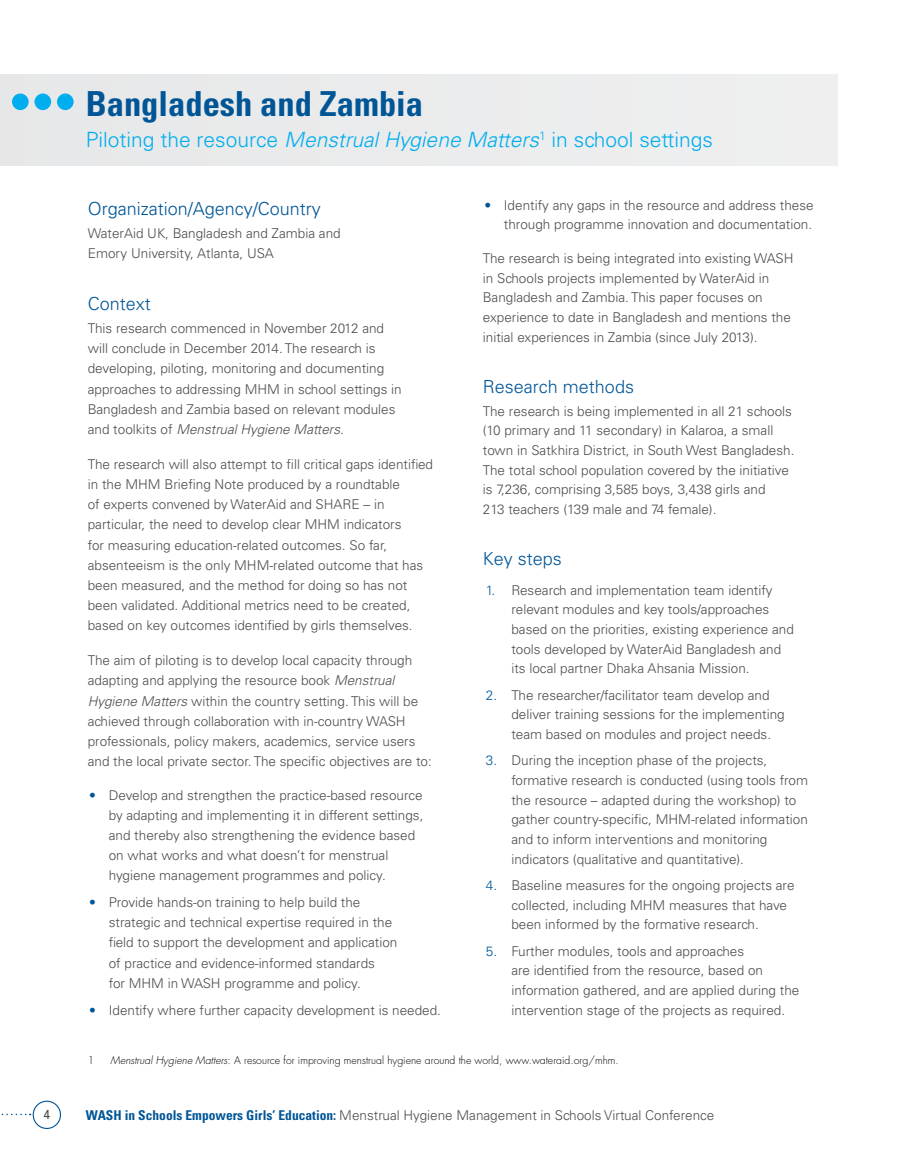
<style>
.page{position:relative;width:905px;height:1165px;background:#fff}
.page>*{position:absolute;margin:0;border:0;box-sizing:border-box;transform-origin:0 0}
.t1{font:700 condensed 34.5px "Univers";color:#005596}
.t2{font:300 21px "Univers LT Std";color:#00aeef}
.t3{font:300 18px "Univers";color:#005596}
.t4{font:300 13.5px/20.1px "Univers LT Std";color:#4d4d4f}
.t5{font:13.05px "Univers";color:#4d4d4f}
.t6{font:300 10.5px "Futura Std";color:#000}
.s1{font-style:italic}
.s2{color:#005596}
.s3{font-weight:700;font-stretch:condensed;color:#005596}
</style>
<div class="page">
<div style="left:33px;top:1100px;width:28px;height:29px;border:1px solid #005596;border-radius:50%"></div>
<svg style="left:1px;top:1114px;width:30px;height:1px"></svg>
<div style="left:0;top:74px;width:837px;height:91px;background:#ebebec"></div>
<div style="left:12px;top:93px;width:17px;height:17px;background:#00aeef;border-radius:50%"></div>
<div style="left:34px;top:93px;width:17px;height:17px;background:#00aeef;border-radius:50%"></div>
<div style="left:57px;top:93px;width:17px;height:17px;background:#00aeef;border-radius:50%"></div>
<h1 class="t1" style="left:86px;top:83px;width:339px">Bangladesh and Zambia</h1>
<h2 class="t2" style="left:86px;top:127px;width:628px">Piloting the resource <span class="s1">Menstrual Hygiene Matters</span><sup>1</sup> in school settings</h2>
<h3 class="t3" style="left:88px;top:197px;width:235px">Organization/Agency/Country</h3>
<p class="t4" style="left:88px;top:223px;width:254px">WaterAid UK, Bangladesh and Zambia and<br>Emory University, Atlanta, USA</p>
<h3 class="t3" style="left:88px;top:292px;width:65px">Context</h3>
<p class="t4" style="left:88px;top:318px;width:315px">This research commenced in November 2012 and will conclude in December 2014. The research is developing, piloting, monitoring and documenting approaches to addressing MHM in school settings in Bangladesh and Zambia based on relevant modules and toolkits of <span class="s1">Menstrual Hygiene Matters</span>.</p>
<p class="t4" style="left:88px;top:454px;width:347px">The research will also attempt to fill critical gaps identified in the MHM Briefing Note produced by a roundtable<br>of experts convened by WaterAid and SHARE – in particular, the need to develop clear MHM indicators<br>for measuring education-related outcomes. So far, absenteeism is the only MHM-related outcome that has been measured, and the method for doing so has not been validated. Additional metrics need to be created, based on key outcomes identified by girls themselves.</p>
<p class="t4" style="left:88px;top:650px;width:345px">The aim of piloting is to develop local capacity through adapting and applying the resource book <span class="s1">Menstrual Hygiene Matters</span> within the country setting. This will be achieved through collaboration with in-country WASH professionals, policy makers, academics, service users and the local private sector. The specific objectives are to:</p>
<p class="t4" style="left:109px;top:785px;width:316px;text-indent:-19px"><span class="s2">•</span> Develop and strengthen the practice-based resource by adapting and implementing it in different settings, and thereby also strengthening the evidence based on what works and what doesn’t for menstrual hygiene management programmes and policy.</p>
<p class="t4" style="left:109px;top:892px;width:290px;text-indent:-19px"><span class="s2">•</span> Provide hands-on training to help build the strategic and technical expertise required in the field to support the development and application of practice and evidence-informed standards<br>for MHM in WASH programme and policy.</p>
<p class="t4" style="left:89px;top:1000px;width:353px"><span class="s2">•</span> Identify where further capacity development is needed.</p>
<p class="t4" style="left:484px;top:195px;width:331px;line-height:19.6px;text-align:right"><span class="s2">•</span> Identify any gaps in the resource and address these through programme innovation and documentation.</p>
<p class="t4" style="left:483px;top:248px;width:312px;line-height:19.6px">The research is being integrated into existing WASH in Schools projects implemented by WaterAid in Bangladesh and Zambia. This paper focuses on experience to date in Bangladesh and mentions the initial experiences in Zambia (since July 2013).</p>
<h3 class="t3" style="left:483px;top:376px;width:153px">Research methods</h3>
<p class="t4" style="left:483px;top:401px;width:313px;line-height:19.6px">The research is being implemented in all 21 schools (10 primary and 11 secondary) in Kalaroa, a small town in Satkhira District, in South West Bangladesh.<br>The total school population covered by the initiative is 7,236, comprising 3,585 boys, 3,438 girls and<br>213 teachers (139 male and 74 female).</p>
<h3 class="t3" style="left:483px;top:548px;width:81px">Key steps</h3>
<p class="t4" style="left:511px;top:580px;width:284px;line-height:19.6px;text-indent:-26px"><span class="s2">1.</span> Research and implementation team identify relevant modules and key tools/approaches based on the priorities, existing experience and tools developed by WaterAid Bangladesh and its local partner Dhaka Ahsania Mission.</p>
<p class="t4" style="left:511px;top:685px;width:275px;line-height:19.6px;text-indent:-26px"><span class="s2">2.</span> The researcher/facilitator team develop and deliver training sessions for the implementing team based on modules and project needs.</p>
<p class="t4" style="left:511px;top:751px;width:298px;line-height:19.6px;text-indent:-26px"><span class="s2">3.</span> During the inception phase of the projects, formative research is conducted (using tools from the resource – adapted during the workshop) to gather country-specific, MHM-related information and to inform interventions and monitoring indicators (qualitative and quantitative).</p>
<p class="t4" style="left:511px;top:875px;width:285px;line-height:19.6px;text-indent:-26px"><span class="s2">4.</span> Baseline measures for the ongoing projects are collected, including MHM measures that have been informed by the formative research.</p>
<p class="t4" style="left:511px;top:941px;width:289px;line-height:19.6px;text-indent:-26px"><span class="s2">5.</span> Further modules, tools and approaches<br>are identified from the resource, based on information gathered, and are applied during the intervention stage of the projects as required.</p>
<p class="t6" style="left:88px;top:1053px;width:8px">1</p>
<p class="t6" style="left:111px;top:1053px;width:509px"><span class="s1">Menstrual Hygiene Matters</span>: A resource for improving menstrual hygiene around the world, www.wateraid.org/mhm.</p>
<p class="t5" style="left:43px;top:1106px;width:9px">4</p>
<p class="t4" style="left:86px;top:1105px;width:630px"><span class="s3">WASH in Schools Empowers Girls’ Education:</span> Menstrual Hygiene Management in Schools Virtual Conference</p>
</div>
